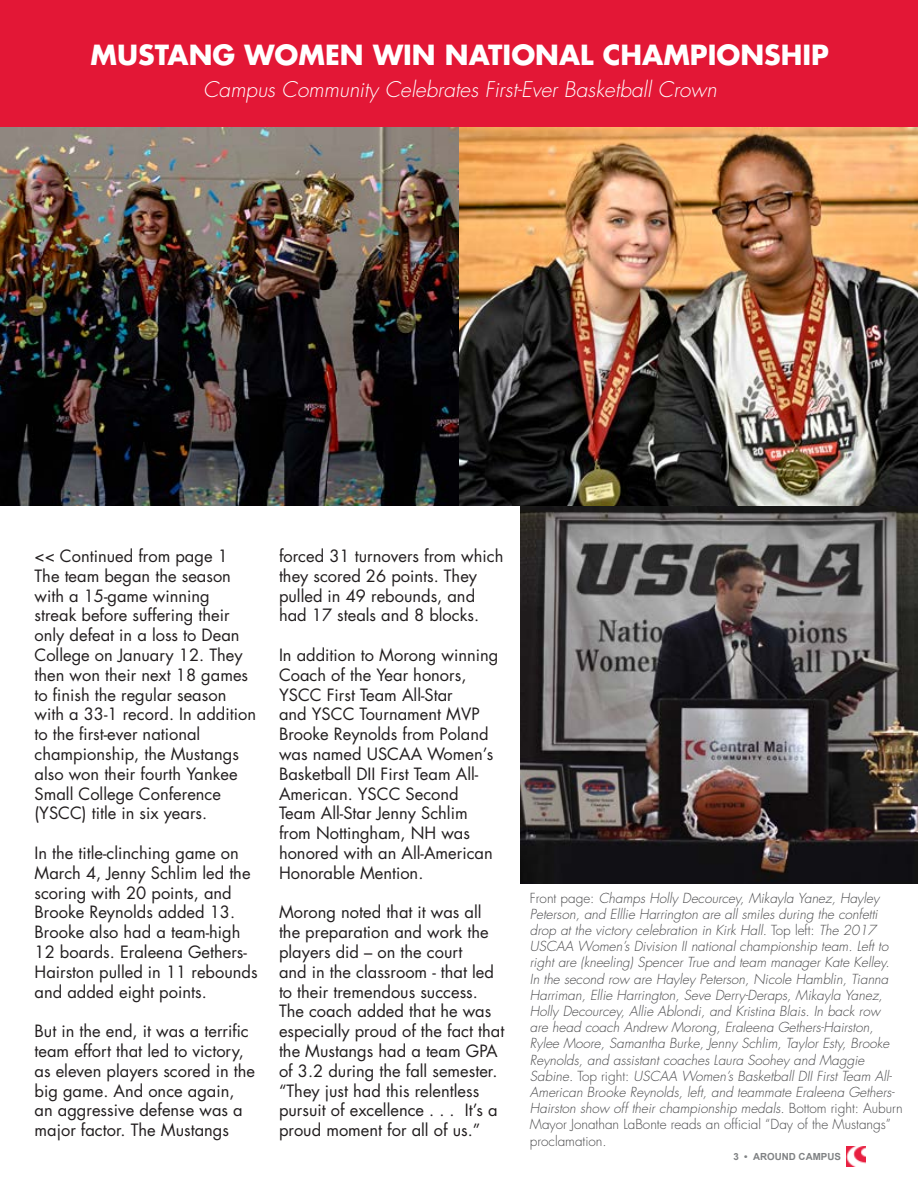
<style>
.page{position:relative;width:918px;height:1188px;background:#fff}
.page>*{position:absolute;margin:0;border:0;box-sizing:border-box;transform-origin:0 0}
.t1{font:700 27px "Futura LT";color:#fff}
.t2{font:italic 300 21px "Futura LT";color:#fff}
.t3{font:16.5px/19.8px "Futura LT";color:#221e1f}
.t4{font:italic 300 13.5px/16.2px "Futura LT";color:#4a4a4c}
.t5{font:700 9.75px "Arial";color:#808284}
.s1{font-style:normal}
</style>
<div class="page">
<img style="left:847px;top:1147px;width:19px;height:19px">
<div style="left:0;top:0;width:918px;height:127px;background:#e31736"></div>
<img style="left:0;top:127px;width:918px;height:378px">
<img style="left:520px;top:505px;width:398px;height:378px">
<h1 class="t1" style="left:91px;top:37px;width:740px">MUSTANG WOMEN WIN NATIONAL CHAMPIONSHIP</h1>
<p class="t2" style="left:203px;top:77px;width:515px">Campus Community Celebrates First-Ever Basketball Crown</p>
<p class="t3" style="left:35px;top:546px;width:223px">&lt;&lt; Continued from page 1<br>The team began the season with a 15-game winning<br>streak before suffering their only defeat in a loss to Dean<br>College on January 12. They then won their next 18 games to finish the regular season with a 33-1 record. In addition to the first-ever national championship, the Mustangs also won their fourth Yankee<br>Small College Conference (YSCC) title in six years.</p>
<p class="t3" style="left:35px;top:843px;width:225px">In the title-clinching game on<br>March 4, Jenny Schlim led the scoring with 20 points, and<br>Brooke Reynolds added 13.<br>Brooke also had a team-high<br>12 boards. Eraleena Gethers-<br>Hairston pulled in 11 rebounds and added eight points.</p>
<p class="t3" style="left:35px;top:1021px;width:222px">But in the end, it was a terrific team effort that led to victory, as eleven players scored in the big game. And once again, an aggressive defense was a major factor. The Mustangs</p>
<p class="t3" style="left:279px;top:546px;width:226px">forced 31 turnovers from which they scored 26 points. They pulled in 49 rebounds, and had 17 steals and 8 blocks.</p>
<p class="t3" style="left:279px;top:645px;width:221px">In addition to Morong winning<br>Coach of the Year honors,<br>YSCC First Team All-Star<br>and YSCC Tournament MVP<br>Brooke Reynolds from Poland was named USCAA Women’s<br>Basketball DII First Team All-<br>American. YSCC Second<br>Team All-Star Jenny Schlim from Nottingham, NH was honored with an All-American<br>Honorable Mention.</p>
<p class="t3" style="left:279px;top:903px;width:227px">Morong noted that it was all the preparation and work the players did – on the court<br>and in the classroom - that led to their tremendous success.<br>The coach added that he was especially proud of the fact that the Mustangs had a team GPA of 3.2 during the fall semester. “They just had this relentless pursuit of excellence . . . It’s a proud moment for all of us.”</p>
<p class="t4" style="left:530px;top:890px;width:374px"><span class="s1">Front page:</span> Champs Holly Decourcey, Mikayla Yanez, Hayley Peterson, and Elllie Harrington are all smiles during the confetti drop at the victory celebration in Kirk Hall. <span class="s1">Top left:</span> The 2017<br>USCAA Women’s Division II national championship team. Left to right are (kneeling) Spencer True and team manager Kate Kelley.<br>In the second row are Hayley Peterson, Nicole Hamblin, Tianna Harriman, Ellie Harrington, Seve Derry-Deraps, Mikayla Yanez, Holly Decourcey, Allie Ablondi, and Kristina Blais. In back row<br>are head coach Andrew Morong, Eraleena Gethers-Hairston, Rylee Moore, Samantha Burke, Jenny Schlim, Taylor Esty, Brooke Reynolds, and assistant coaches Laura Soohey and Maggie Sabine. <span class="s1">Top right:</span> USCAA Women’s Basketball DII First Team All-American Brooke Reynolds, left, and teammate Eraleena Gethers-Hairston show off their championship medals. <span class="s1">Bottom right: Auburn Mayor Jonathan LaBonte reads an official “Day of the Mustangs” proclamation.</span></p>
<p class="t5" style="left:733px;top:1149px;width:109px">3 • AROUND CAMPUS</p>
</div>
